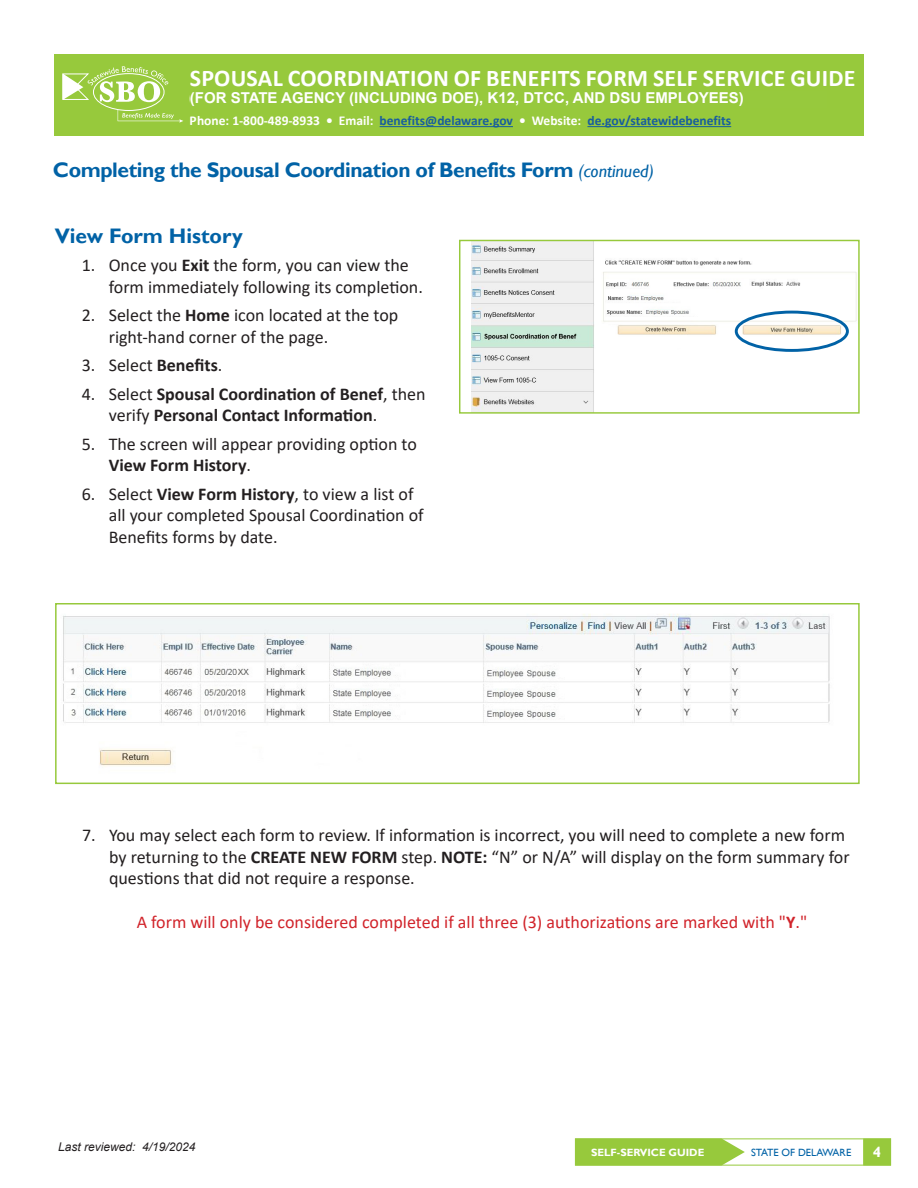
<style>
.page{position:relative;width:918px;height:1188px;background:#fff}
.page>*{position:absolute;margin:0;border:0;box-sizing:border-box;transform-origin:0 0}
.t1{font:700 24px "Calibri";letter-spacing:.01em;color:#fff}
.t2{font:700 21px "Gill Sans";letter-spacing:-.02em;color:#0162a6}
.t3{font:700 21px "Gill Sans";color:#0162a6}
.t4{font:18px/21.6px "Calibri";color:#231f20}
.t5{font:18px "Calibri";color:#d1232a}
.t6{font:700 18px/21.6px "Calibri";color:#231f20}
.t7{font:700 15px "Arial";color:#fff}
.t8{font:italic 300 15px "Calibri";color:#231f20}
.t9{font:700 15px "Gill Sans";color:#fff}
.t10{font:700 13.5px/22.5px "Calibri";color:#fff}
.t11{font:italic 12px "Arial";color:#231f20}
.t12{font:700 10.5px "Gill Sans";color:#fff}
.t13{font:10.5px "Gill Sans";color:#0162a6}
.s1{color:#175d9e}
.s2{font-weight:400;font-style:italic;font-size:18px}
.s3{font-weight:700}
.s4{font-weight:400}
</style>
<div class="page">
<div style="left:54px;top:54px;width:810px;height:81px;background:#97c93c"></div>
<hr style="left:380px;top:126px;width:133px;height:1px;background:#175d9e">
<hr style="left:587px;top:126px;width:144px;height:1px;background:#175d9e">
<svg style="left:62px;top:66px;width:106px;height:36px"></svg>
<svg style="left:118px;top:109px;width:65px;height:14px"></svg>
<svg style="left:575px;top:1138px;width:170px;height:28px;background:#9ecc4a"></svg>
<div style="left:864px;top:1139px;width:26px;height:26px;background:#97c93c"></div>
<div style="left:863px;top:1139px;width:28px;height:27px;border:2px solid #97c93c"></div>
<svg style="left:864px;top:1139px;width:1px;height:26px"></svg>
<img style="left:471px;top:242px;width:386px;height:170px">
<div style="left:459px;top:240px;width:401px;height:174px;border:1px solid #97c93c"></div>
<img style="left:63px;top:614px;width:767px;height:153px">
<div style="left:55px;top:603px;width:805px;height:181px;border:2px solid #97c93c"></div>
<div style="left:735px;top:311px;width:114px;height:41px;border:3px solid #0162a6;border-radius:50%"></div>
<h1 class="t1" style="left:190px;top:61px;width:667px">SPOUSAL COORDINATION OF BENEFITS FORM SELF SERVICE GUIDE</h1>
<p class="t10" style="left:189px;top:87px;width:543px">(FOR STATE, K12, DOE, DTCC AND DSU EMPLOYEES)<br>Phone: 1-800-489-8933 • Email: <span class="s1">benefits@delaware.gov</span> • Website: <span class="s1">de.gov/statewidebenefits</span></p>
<p class="t7" style="left:190px;top:87px;width:555px">(FOR STATE AGENCY (INCLUDING DOE), K12, DTCC, AND DSU EMPLOYEES)</p>
<p class="t2" style="left:53px;top:157px;width:603px">Completing the Spousal Coordination of Benefits Form <span class="s2">(continued)</span></p>
<p class="t3" style="left:55px;top:223px;width:190px">View Form History</p>
<p class="t4" style="left:109px;top:254px;width:316px;text-indent:-27px">1. Once you <span class="s3">Exit</span> the form, you can view the form immediately following its completion.</p>
<p class="t4" style="left:109px;top:304px;width:291px;text-indent:-27px">2. Select the <span class="s3">Home</span> icon located at the top right-hand corner of the page.</p>
<p class="t4" style="left:82px;top:354px;width:142px">3. Select <span class="s3">Benefits</span>.</p>
<p class="t6" style="left:109px;top:383px;width:318px;text-indent:-27px"><span class="s4">4. Select</span> Spousal Coordination of Benef<span class="s4">, then verify</span> Personal Contact Information<span class="s4">.</span></p>
<p class="t4" style="left:109px;top:432px;width:310px;text-indent:-27px">5. The screen will appear providing option to<br><span class="s3">View Form History</span>.</p>
<p class="t4" style="left:109px;top:482px;width:316px;text-indent:-27px">6. Select <span class="s3">View Form History</span>, to view a list of all your completed Spousal Coordination of<br>Benefits forms by date.</p>
<p class="t4" style="left:109px;top:824px;width:742px;text-indent:-27px">7. You may select each form to review. If information is incorrect, you will need to complete a new form by returning to the <span class="s3">CREATE NEW FORM</span> step. <span class="s3">NOTE:</span> “N” or N/A” will display on the form summary for questions that did not require a response.</p>
<p class="t5" style="left:137px;top:909px;width:672px">A form will only be considered completed if all three (3) authorizations are marked with "<span class="s3">Y</span>."</p>
<p class="t11" style="left:58px;top:1139px;width:139px">Last reviewed: 4/19/2024</p>
<p class="t8" style="left:59px;top:1141px;width:155px">Last reviewed: 4/20/2021</p>
<p class="t12" style="left:591px;top:1146px;width:115px">SELF-SERVICE GUIDE</p>
<p class="t13" style="left:751px;top:1146px;width:102px">STATE OF DELAWARE</p>
<p class="t9" style="left:873px;top:1143px;width:10px">4</p>
</div>
